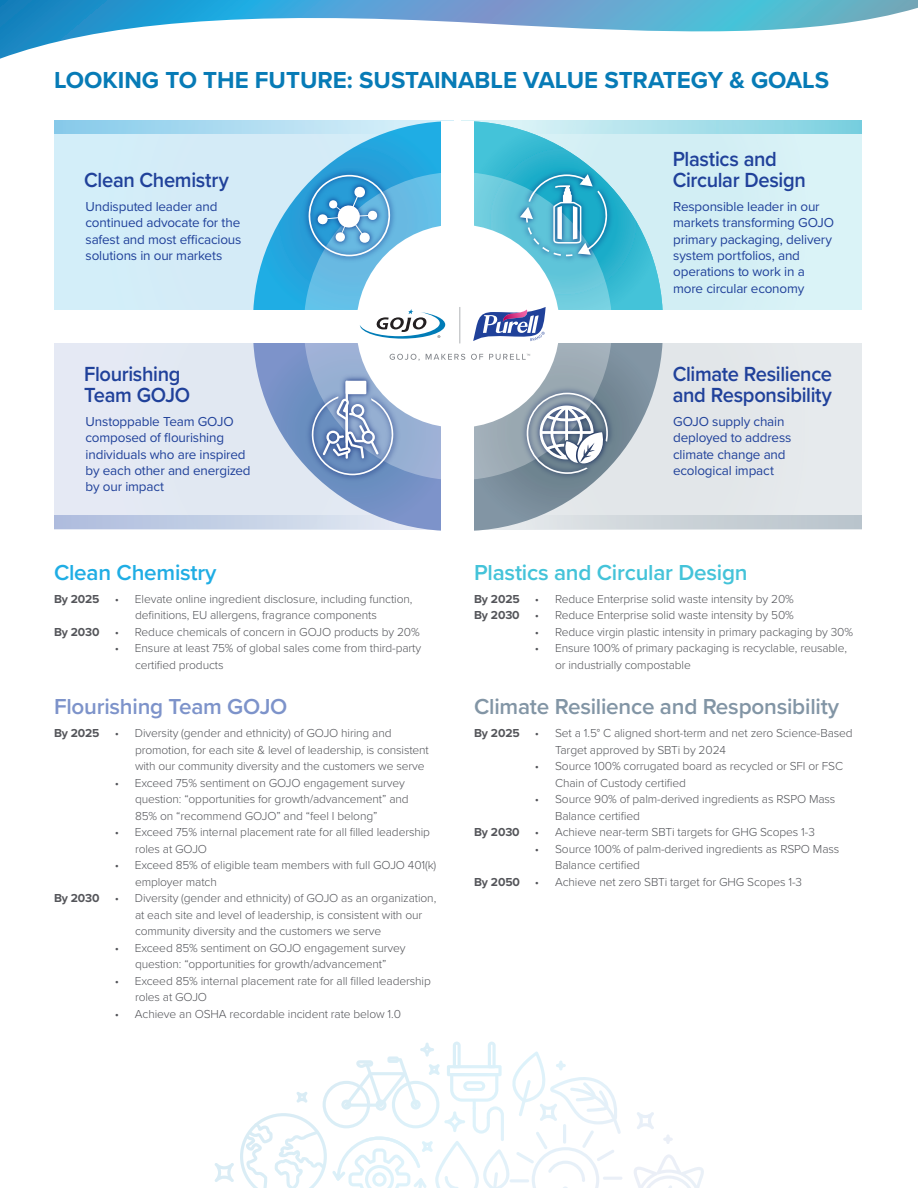
<style>
.page{position:relative;width:918px;height:1188px;background:#fff}
.page>*{position:absolute;margin:0;border:0;box-sizing:border-box;transform-origin:0 0}
.Blue_2_Subhead{font:700 24px "Proxima Nova";color:#077bb6}
.Goal_Subhead{font:600 22.5px "Proxima Nova";letter-spacing:-.01em;color:#8295a5}
.Goal_Subhead-2{font:600 22.5px "Proxima Nova";letter-spacing:-.01em;color:#44c3d9}
.Goal_Subhead-3{font:600 22.5px "Proxima Nova";letter-spacing:-.01em;color:#7d93ca}
.Goal_Subhead-4{font:600 22.5px "Proxima Nova";letter-spacing:-.01em;color:#1fade4}
.t1{font:600 21.15px/21.1px "Proxima Nova";letter-spacing:-.015em;color:#20419a;scale:.95 1}
.t2{font:13.5px/16.4px "Proxima Nova";letter-spacing:-.015em;color:#20419a}
.Goal_Bullet{font:300 12px/16.5px "Proxima Nova";letter-spacing:-.01em;color:#54555a}
.Goal_Bullet-2{font:700 12px "Proxima Nova";letter-spacing:-.01em;color:#54555a}
.s1{font-weight:300}
</style>
<div class="page">
<svg style="left:637px;top:1112px;width:17px;height:17px"></svg>
<svg style="left:215px;top:1163px;width:19px;height:19px"></svg>
<svg style="left:663px;top:1135px;width:10px;height:9px"></svg>
<hr style="left:603px;top:1177px;width:20px;height:3px;background:#f4f6fa;border-radius:2px">
<svg style="left:634px;top:1154px;width:70px;height:34px"></svg>
<svg style="left:240px;top:1042px;width:381px;height:146px"></svg>
<svg style="left:0;top:0;width:918px;height:59px"></svg>
<div style="left:460px;top:329px;width:402px;height:201px;background:#e4e8ea"></div>
<div style="left:517px;top:516px;width:345px;height:13px;background:#c3ccd2"></div>
<div style="left:54px;top:329px;width:400px;height:201px;background:#e3e9f3"></div>
<div style="left:54px;top:516px;width:341px;height:13px;background:#bbc8e2"></div>
<div style="left:462px;top:121px;width:400px;height:201px;background:#d6f0f5"></div>
<svg style="left:663px;top:121px;width:199px;height:12px;background:#94d8e5"></svg>
<div style="left:54px;top:121px;width:400px;height:201px;background:#d4ecf8"></div>
<svg style="left:54px;top:121px;width:199px;height:12px;background:#9bd3ed"></svg>
<div style="left:54px;top:310px;width:808px;height:32px;background:#fff"></div>
<svg style="left:253px;top:121px;width:410px;height:410px"></svg>
<p class="Blue_2_Subhead" style="left:54px;top:62px;width:777px">LOOKING TO THE FUTURE: SUSTAINABLE VALUE STRATEGY &amp; GOALS</p>
<p class="t1" style="left:84px;top:169px;width:154px">Clean Chemistry</p>
<p class="t2" style="left:86px;top:198px;width:157px">Undisputed leader and continued advocate for the safest and most e-cacious solutions in our markets</p>
<p class="t1" style="left:673px;top:148px;width:141px">Plastics and<br>Circular Design</p>
<p class="t2" style="left:673px;top:198px;width:162px">Responsible leader in our markets transforming GOJO primary packaging, delivery system portfolios, and operations to work in a more circular economy</p>
<p class="t1" style="left:84px;top:363px;width:113px">Flourishing<br>Team GOJO</p>
<p class="t1" style="left:673px;top:363px;width:169px">Climate Resilience and Responsibility</p>
<p class="t2" style="left:86px;top:413px;width:167px">Unstoppable Team GOJO composed of flourishing individuals who are inspired by each other and energized by our impact</p>
<p class="Goal_Subhead-4" style="left:54px;top:555px;width:164px">Clean Chemistry</p>
<p class="Goal_Bullet-2" style="left:54px;top:590px;width:47px">By 2025</p>
<p class="Goal_Bullet" style="left:135px;top:590px;width:279px;text-indent:-20px">• Elevate online ingredient disclosure, including function, definitions, EU allergens, fragrance components</p>
<p class="Goal_Bullet-2" style="left:54px;top:623px;width:47px">By 2030</p>
<p class="Goal_Bullet" style="left:115px;top:623px;width:306px">• Reduce chemicals of concern in GOJO products by 20%</p>
<p class="Goal_Bullet" style="left:135px;top:639px;width:288px;text-indent:-20px">• Ensure at least 75% of global sales come from third-party certified products</p>
<p class="Goal_Subhead-3" style="left:54px;top:690px;width:235px">Flourishing Team GOJO</p>
<p class="Goal_Bullet-2" style="left:54px;top:724px;width:47px">By 2025</p>
<p class="Goal_Bullet" style="left:135px;top:724px;width:295px;text-indent:-20px">• Diversity (gender and ethnicity) of GOJO hiring and promotion, for each site &amp; level of leadership, is consistent with our community diversity and the customers we serve</p>
<p class="Goal_Bullet" style="left:135px;top:774px;width:275px;text-indent:-20px">• Exceed 75% sentiment on GOJO engagement survey question: “opportunities for growth/advancement” and<br>85% on “recommend GOJO” and “feel I belong”</p>
<p class="Goal_Bullet" style="left:135px;top:823px;width:297px;text-indent:-20px">• Exceed 75% internal placement rate for all filled leadership roles at GOJO</p>
<p class="Goal_Bullet" style="left:135px;top:856px;width:303px;text-indent:-20px">• Exceed 85% of eligible team members with full GOJO 401(k) employer match</p>
<p class="Goal_Bullet-2" style="left:54px;top:889px;width:47px">By 2030</p>
<p class="Goal_Bullet" style="left:135px;top:889px;width:303px;text-indent:-20px">• Diversity (gender and ethnicity) of GOJO as an organization, at each site and level of leadership, is consistent with our community diversity and the customers we serve</p>
<p class="Goal_Bullet" style="left:115px;top:939px;width:292px;text-align:center">• Exceed 85% sentiment on GOJO engagement survey question: “opportunities for growth/advancement”</p>
<p class="Goal_Bullet" style="left:135px;top:972px;width:297px;text-indent:-20px">• Exceed 85% internal placement rate for all filled leadership roles at GOJO</p>
<p class="Goal_Bullet" style="left:115px;top:1005px;width:288px">• Achieve an OSHA recordable incident rate below 1.0</p>
<p class="t2" style="left:673px;top:413px;width:120px">GOJO supply chain deployed to address climate change and ecological impact</p>
<p class="Goal_Subhead-2" style="left:474px;top:555px;width:275px">Plastics and Circular Design</p>
<p class="Goal_Bullet-2" style="left:474px;top:590px;width:47px">By 2025</p>
<p class="Goal_Bullet" style="left:535px;top:590px;width:260px">• Reduce Enterprise solid waste intensity by 20%</p>
<p class="Goal_Bullet-2" style="left:474px;top:606px;width:47px">By 2030</p>
<p class="Goal_Bullet" style="left:535px;top:606px;width:260px">• Reduce Enterprise solid waste intensity by 50%</p>
<p class="Goal_Bullet" style="left:535px;top:623px;width:320px">• Reduce virgin plastic intensity in primary packaging by 30%</p>
<p class="Goal_Bullet" style="left:555px;top:639px;width:293px;text-indent:-20px">• Ensure 100% of primary packaging is recyclable, reusable, or industrially compostable</p>
<p class="Goal_Subhead" style="left:474px;top:690px;width:366px">Climate Resilience and Responsibility</p>
<p class="Goal_Bullet-2" style="left:474px;top:724px;width:47px">By 2025</p>
<p class="Goal_Bullet" style="left:555px;top:724px;width:299px;text-indent:-20px">• Set a 1.5° C aligned short-term and net zero Science-Based<br>Target approved by SBTi by 2024</p>
<p class="Goal_Bullet" style="left:555px;top:757px;width:290px;text-indent:-20px">• Source 100% corrugated board as recycled or SFI or FSC<br>Chain of Custody certified</p>
<p class="Goal_Bullet" style="left:555px;top:790px;width:282px;text-indent:-20px">• Source 90% of palm-derived ingredients as RSPO Mass<br>Balance certified</p>
<p class="Goal_Bullet-2" style="left:474px;top:823px;width:47px">By 2030</p>
<p class="Goal_Bullet" style="left:535px;top:823px;width:281px">• Achieve near-term SBTi targets for GHG Scopes 1-3</p>
<p class="Goal_Bullet" style="left:555px;top:840px;width:286px;text-indent:-20px">• Source 100% of palm-derived ingredients as RSPO Mass<br>Balance certified</p>
<p class="Goal_Bullet-2" style="left:474px;top:873px;width:67px">By 2050 <span class="s1">•</span></p>
<p class="Goal_Bullet" style="left:555px;top:873px;width:248px">Achieve net zero SBTi target for GHG Scopes 1-3</p>
</div>
